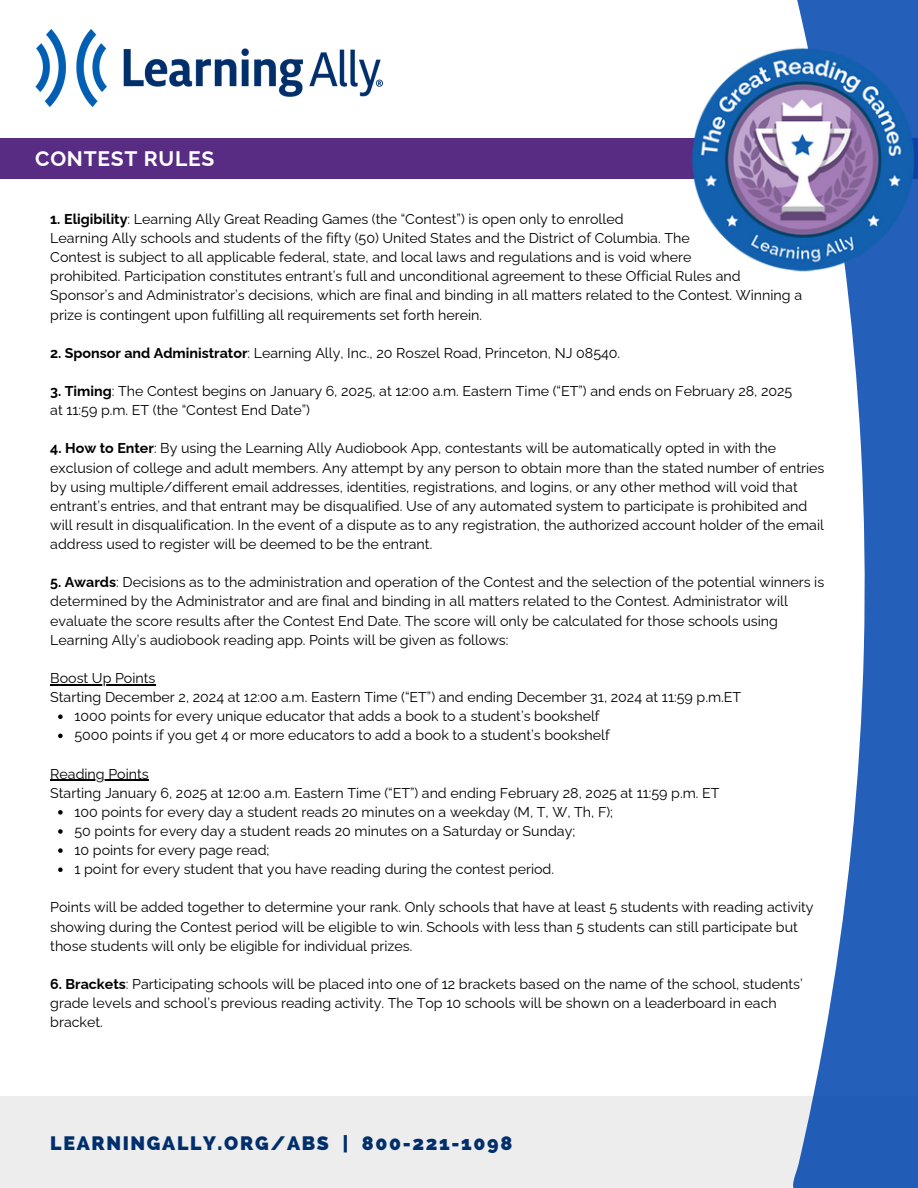
<style>
.page{position:relative;width:918px;height:1188px;background:#fff}
.page>*{position:absolute;margin:0;border:0;box-sizing:border-box;transform-origin:0 0}
.t1{font:700 21px "Raleway";letter-spacing:.035em;color:#fff}
.t2{font:800 19.5px "Raleway";letter-spacing:.085em;color:#002f6c}
.t3{font:14.25px/19.2px "Raleway";color:#000}
.s1{font-weight:700}
</style>
<div class="page">
<div style="left:0;top:1096px;width:918px;height:92px;background:#ededee"></div>
<div style="left:0;top:138px;width:918px;height:41px;background:#582c83"></div>
<hr style="left:50px;top:684px;width:106px;height:1px;background:#000">
<svg style="left:58px;top:714px;width:5px;height:5px"></svg>
<svg style="left:58px;top:734px;width:5px;height:4px"></svg>
<hr style="left:50px;top:780px;width:99px;height:1px;background:#000">
<svg style="left:58px;top:810px;width:5px;height:5px"></svg>
<svg style="left:58px;top:829px;width:5px;height:5px"></svg>
<svg style="left:58px;top:848px;width:5px;height:5px"></svg>
<svg style="left:58px;top:867px;width:5px;height:5px"></svg>
<img style="left:35px;top:29px;width:349px;height:78px">
<svg style="left:793px;top:0;width:125px;height:1188px;fill:#2460b9"></svg>
<img style="left:692px;top:45px;width:226px;height:228px">
<p class="t1" style="left:35px;top:146px;width:181px">CONTEST RULES</p>
<p class="t3" style="left:50px;top:209px;width:575px"><span class="s1">1. Eligibility</span>: Learning Ally Great Reading Games (the “Contest”) is open only to enrolled</p>
<p class="t3" style="left:50px;top:228px;width:641px">Learning Ally schools and students of the fifty (50) United States and the District of Columbia. The</p>
<p class="t3" style="left:50px;top:248px;width:643px">Contest is subject to all applicable federal, state, and local laws and regulations and is void where</p>
<h1 class="t3" style="left:50px;top:267px;width:692px">prohibited. Participation constitutes entrant’s full and unconditional agreement to these Official Rules and</h1>
<p class="t3" style="left:50px;top:286px;width:753px">Sponsor’s and Administrator’s decisions, which are final and binding in all matters related to the Contest. Winning a prize is contingent upon fulfilling all requirements set forth herein.</p>
<p class="t3" style="left:50px;top:343px;width:572px"><span class="s1">2. Sponsor and Administrator</span>: Learning Ally, Inc., 20 Roszel Road, Princeton, NJ 08540.</p>
<p class="t3" style="left:50px;top:381px;width:744px"><span class="s1">3. Timing</span>: The Contest begins on January 6, 2025, at 12:00 a.m. Eastern Time (“ET”) and ends on February 28, 2025</p>
<p class="t3" style="left:50px;top:401px;width:261px">at 11:59 p.m. ET (the “Contest End Date”)</p>
<p class="t3" style="left:50px;top:439px;width:776px"><span class="s1">4. How to Enter</span>: By using the Learning Ally Audiobook App, contestants will be automatically opted in with the exclusion of college and adult members. Any attempt by any person to obtain more than the stated number of entries by using multiple/different email addresses, identities, registrations, and logins, or any other method will void that entrant’s entries, and that entrant may be disqualified. Use of any automated system to participate is prohibited and will result in disqualification. In the event of a dispute as to any registration, the authorized account holder of the email address used to register will be deemed to be the entrant.</p>
<p class="t3" style="left:50px;top:573px;width:776px"><span class="s1">5. Awards</span>: Decisions as to the administration and operation of the Contest and the selection of the potential winners is determined by the Administrator and are final and binding in all matters related to the Contest. Administrator will evaluate the score results after the Contest End Date. The score will only be calculated for those schools using Learning Ally’s audiobook reading app. Points will be given as follows:</p>
<p class="t3" style="left:50px;top:668px;width:107px">Boost Up Points</p>
<p class="t3" style="left:50px;top:687px;width:692px">Starting December 2, 2024 at 12:00 a.m. Eastern Time (“ET”) and ending December 31, 2024 at 11:59 p.m.ET</p>
<p class="t3" style="left:74px;top:707px;width:527px">1000 points for every unique educator that adds a book to a student’s bookshelf</p>
<p class="t3" style="left:74px;top:726px;width:537px">5000 points if you get 4 or more educators to add a book to a student’s bookshelf</p>
<p class="t3" style="left:50px;top:764px;width:100px">Reading Points</p>
<p class="t3" style="left:50px;top:783px;width:671px">Starting January 6, 2025 at 12:00 a.m. Eastern Time (“ET”) and ending February 28, 2025 at 11:59 p.m. ET</p>
<p class="t3" style="left:74px;top:802px;width:540px">100 points for every day a student reads 20 minutes on a weekday (M, T, W, Th, F);</p>
<p class="t3" style="left:74px;top:821px;width:502px">50 points for every day a student reads 20 minutes on a Saturday or Sunday;</p>
<p class="t3" style="left:74px;top:840px;width:197px">10 points for every page read;</p>
<p class="t3" style="left:74px;top:860px;width:481px">1 point for every student that you have reading during the contest period.</p>
<p class="t3" style="left:50px;top:898px;width:765px">Points will be added together to determine your rank. Only schools that have at least 5 students with reading activity showing during the Contest period will be eligible to win. Schools with less than 5 students can still participate but those students will only be eligible for individual prizes.</p>
<p class="t3" style="left:50px;top:974px;width:754px"><span class="s1">6. Brackets</span>: Participating schools will be placed into one of 12 brackets based on the name of the school, students’ grade levels and school’s previous reading activity. The Top 10 schools will be shown on a leaderboard in each bracket.</p>
<p class="t2" style="left:50px;top:1132px;width:464px">LEARNINGALLY.ORG/ABS | 800-221-1098</p>
</div>
